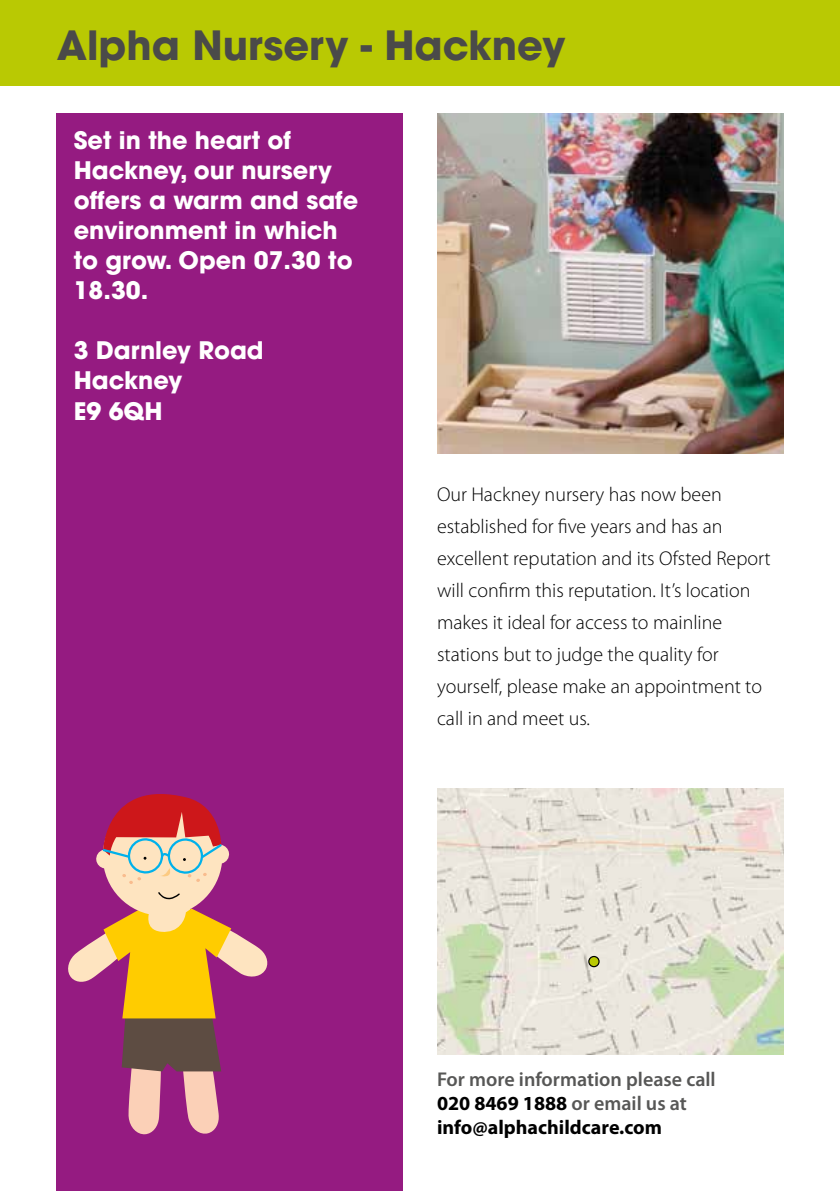
<style>
.page{position:relative;width:840px;height:1191px;background:#fff}
.page>*{position:absolute;margin:0;border:0;box-sizing:border-box;transform-origin:0 0}
.t1{font:700 40px "Avant Garde";color:#4a4a49}
.t2{font:700 24px/30px "Avant Garde";color:#fff}
.t3{font:300 20px/32px "Myriad Pro";color:#000}
.t4{font:600 20px/24px "Myriad Pro";color:#575756}
.s1{font-weight:700;color:#000}
</style>
<div class="page">
<div style="left:0;top:0;width:839px;height:85px;background:#b9c903"></div>
<div style="left:57px;top:113px;width:346px;height:1078px;background:#951b81"></div>
<img style="left:437px;top:113px;width:345px;height:341px">
<svg style="left:68px;top:794px;width:200px;height:341px"></svg>
<img style="left:437px;top:788px;width:345px;height:266px">
<div style="left:588px;top:956px;width:10px;height:10px;background:#b9c903;border-radius:50%"></div>
<div style="left:588px;top:956px;width:11px;height:11px;border:1px solid #000;border-radius:50%"></div>
<h1 class="t1" style="left:57px;top:19px;width:510px">Alpha Nursery - Hackney</h1>
<p class="t2" style="left:74px;top:125px;width:286px">Set in the heart of<br>Hackney, our nursery offers a warm and safe environment in which to grow. Open 07.30 to<br>18.30.</p>
<p class="t2" style="left:74px;top:335px;width:191px">3 Darnley Road<br>Hackney<br>E9 6QH</p>
<p class="t3" style="left:437px;top:479px;width:335px">Our Hackney nursery has now been established for five years and has an excellent reputation and its Ofsted Report will confirm this reputation. It’s location makes it ideal for access to mainline stations but to judge the quality for yourself, please make an appointment to call in and meet us.</p>
<p class="t4" style="left:437px;top:1067px;width:280px">For more information please call<br><span class="s1">020 8469 1888</span> or email us at <span class="s1">info@alphachildcare.com</span></p>
</div>
